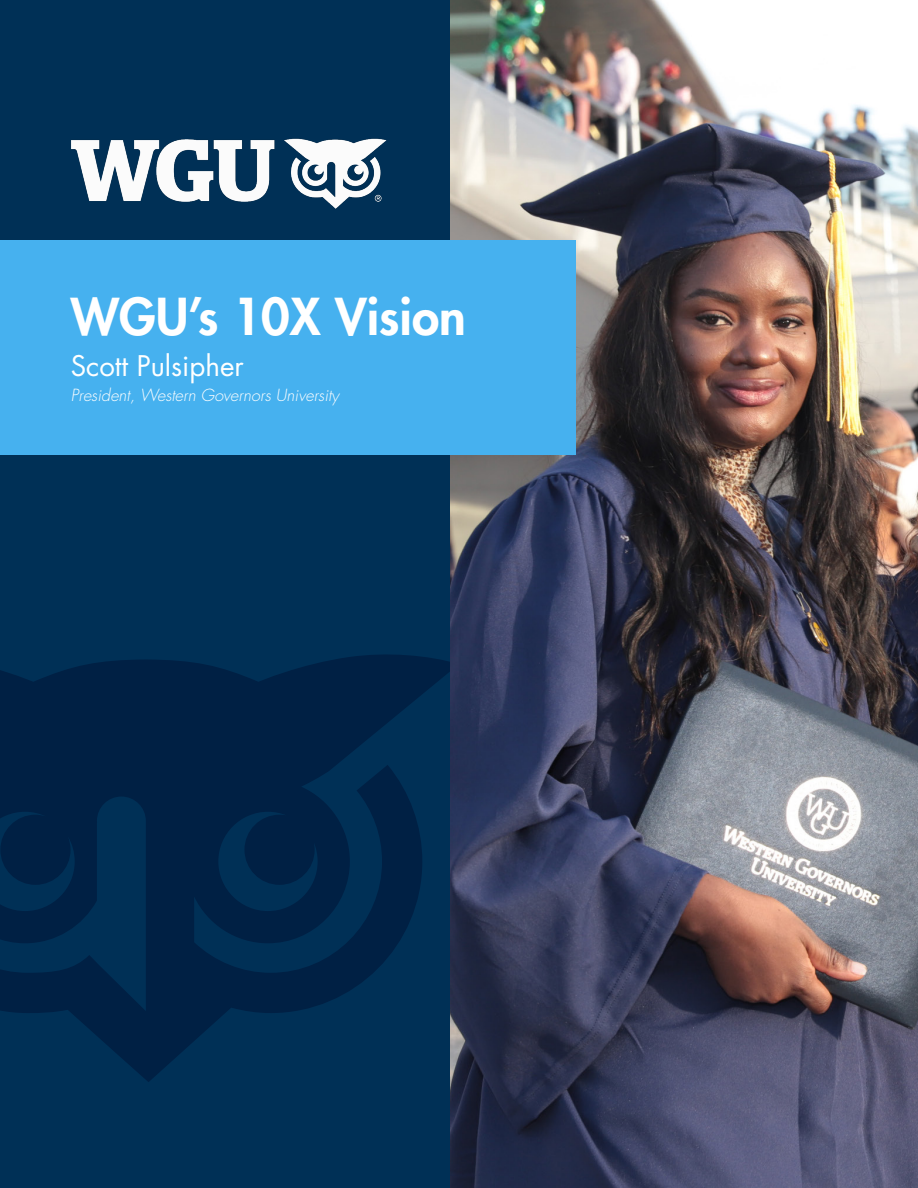
<style>
.page{position:relative;width:918px;height:1188px;background:#fff}
.page>*{position:absolute;margin:0;border:0;box-sizing:border-box;transform-origin:0 0}
.t1{font:800 49.5px "Futura Std";color:#fff}
.t2{font:27.75px "Futura Std";color:#fff}
.t3{font:italic 300 16.35px "Futura Std";color:#fff}
</style>
<div class="page">
<div style="left:0;top:0;width:450px;height:1188px;background:#003056"></div>
<svg style="left:0;top:652px;width:450px;height:430px;background:#00264b"></svg>
<img style="left:450px;top:0;width:468px;height:1188px">
<div style="left:0;top:240px;width:576px;height:215px;background:#46b1ef"></div>
<img style="left:71px;top:131px;width:327px;height:80px">
<p class="t1" style="left:71px;top:286px;width:397px">WGU’s 10X Vision</p>
<p class="t2" style="left:71px;top:348px;width:174px">Scott Pulsipher</p>
<p class="t3" style="left:71px;top:385px;width:270px">President, Western Governors University</p>
</div>
